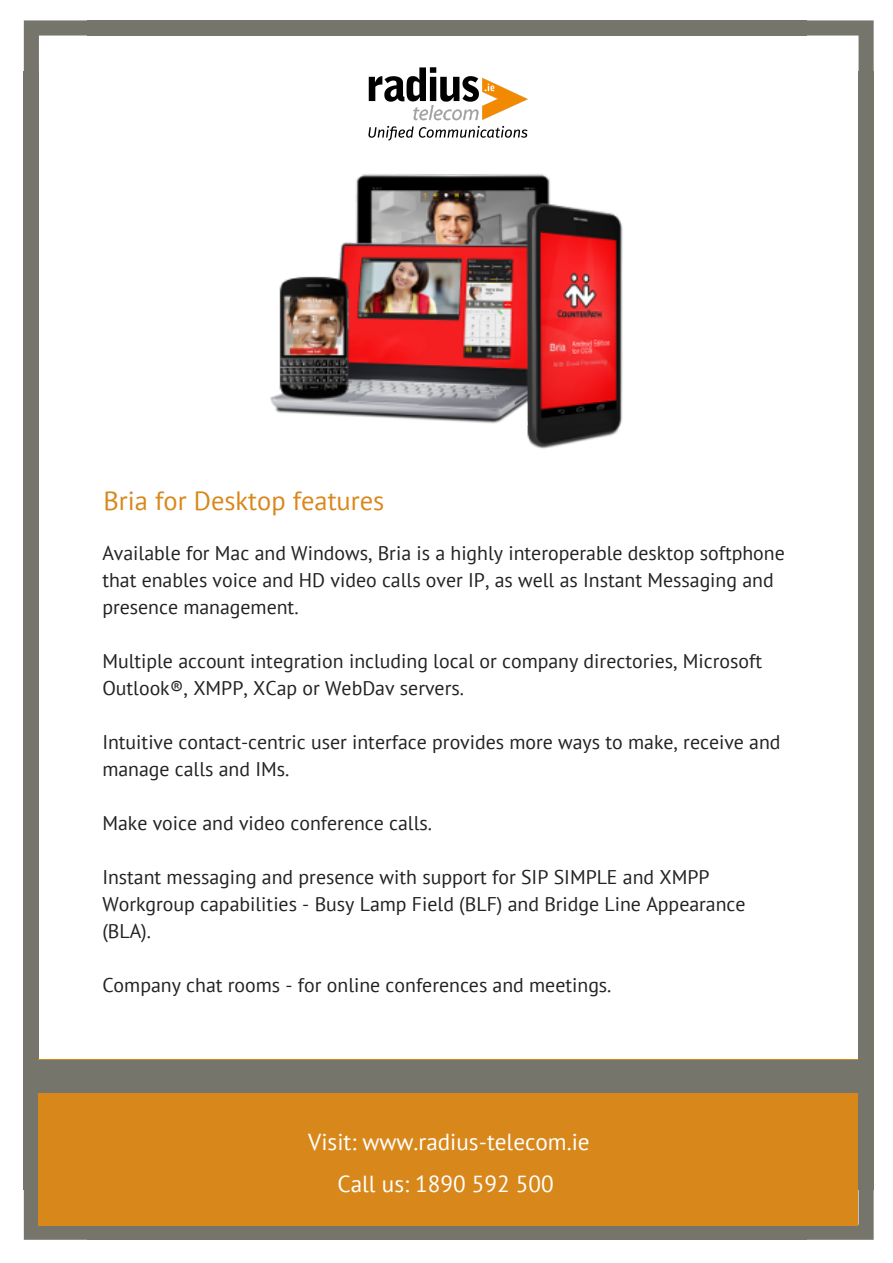
<style>
.page{position:relative;width:893px;height:1263px;background:#fff}
.page>*{position:absolute;margin:0;border:0;box-sizing:border-box;transform-origin:0 0}
.t1{font:26.4px "PT Sans";color:#d8881b}
.t2{font:23.1px/41.5px "PT Sans";color:#fff;text-align:center}
.t3{font:19.8px/27px "PT Sans";color:#222}
</style>
<div class="page">
<svg style="left:24px;top:20px;width:63px;height:52px"></svg>
<div style="left:24px;top:72px;width:15px;height:1118px;background:#76756c"></div>
<svg style="left:24px;top:1190px;width:63px;height:50px"></svg>
<div style="left:87px;top:1225px;width:720px;height:15px;background:#76756c"></div>
<svg style="left:804px;top:1190px;width:69px;height:50px;background:#7c786c"></svg>
<div style="left:858px;top:72px;width:15px;height:1118px;background:#76756c"></div>
<div style="left:87px;top:20px;width:720px;height:16px;background:#76756c"></div>
<svg style="left:807px;top:20px;width:66px;height:52px"></svg>
<div style="left:38px;top:1059px;width:820px;height:166px;background:#d8881b"></div>
<div style="left:33px;top:1060px;width:826px;height:33px;background:#76756c"></div>
<img style="left:369px;top:67px;width:158px;height:74px">
<img style="left:270px;top:174px;width:353px;height:275px">
<h1 class="t1" style="left:103px;top:483px;width:282px">Bria for Desktop features</h1>
<p class="t3" style="left:102px;top:539px;width:684px">Available for Mac and Windows, Bria is a highly interoperable desktop softphone that enables voice and HD video calls over IP, as well as Instant Messaging and presence management.</p>
<p class="t3" style="left:102px;top:647px;width:661px">Multiple account integration including local or company directories, Microsoft<br>Outlook®, XMPP, XCap or WebDav servers.</p>
<p class="t3" style="left:102px;top:728px;width:679px">Intuitive contact-centric user interface provides more ways to make, receive and manage calls and IMs.</p>
<p class="t3" style="left:102px;top:809px;width:331px">Make voice and video conference calls.</p>
<p class="t3" style="left:102px;top:863px;width:644px">Instant messaging and presence with support for SIP SIMPLE and XMPP<br>Workgroup capabilities - Busy Lamp Field (BLF) and Bridge Line Appearance (BLA).</p>
<p class="t3" style="left:102px;top:971px;width:510px">Company chat rooms - for online conferences and meetings.</p>
<p class="t2" style="left:308px;top:1121px;width:283px">Visit: www.radius-telecom.ie<br>Call us: 1890 592 500</p>
</div>
